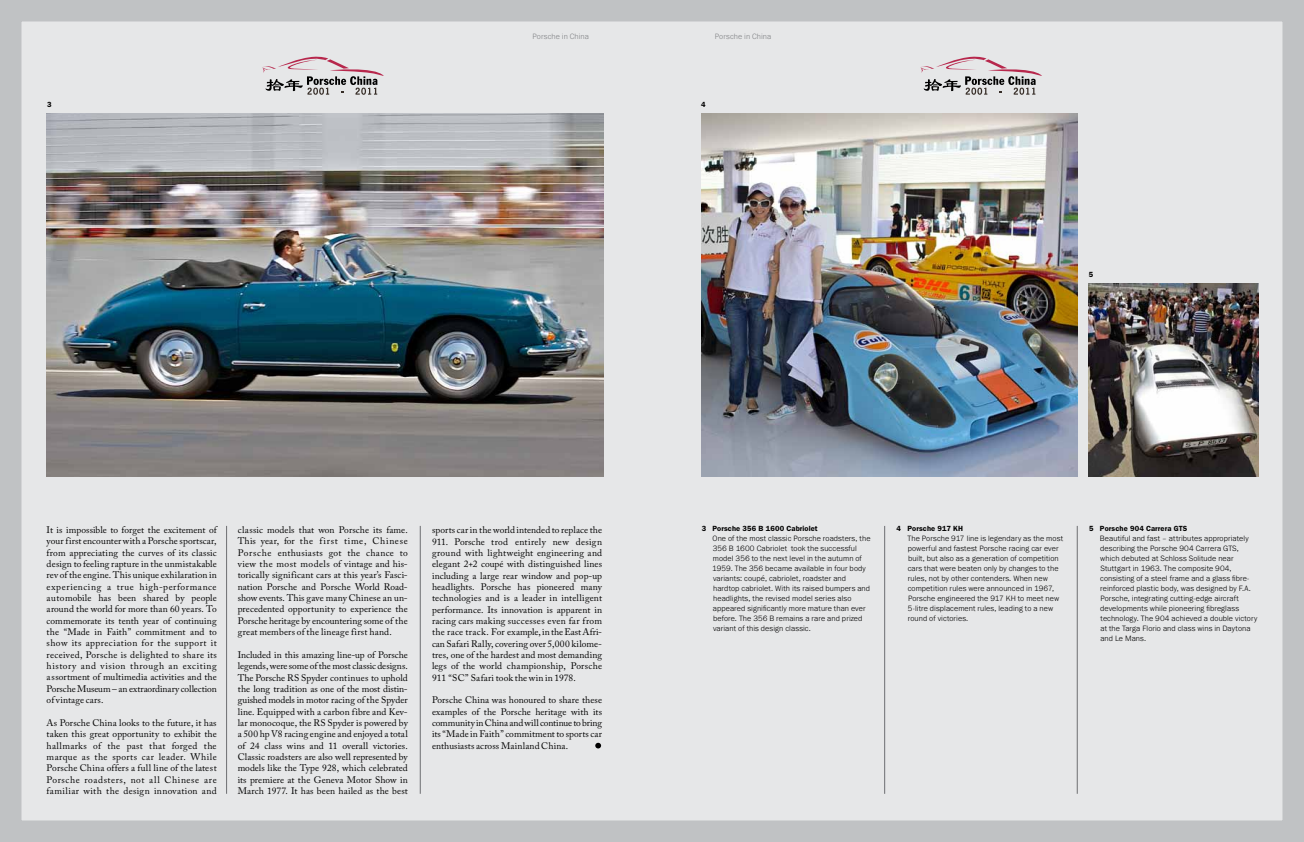
<style>
.page{position:relative;width:1304px;height:842px;background:#fff}
.page>*{position:absolute;margin:0;border:0;box-sizing:border-box;transform-origin:0 0}
.t1{font:9.5px/11.3px "Adobe Caslon Pro";letter-spacing:.015em;color:#000;text-align:justify}
.t2{font:300 8px/10px "Franklin Gothic URW";letter-spacing:.01em;color:#000}
.t3{font:300 8px "Franklin Gothic URW";letter-spacing:.01em;color:#808285}
.t4{font:600 7.5px "ITC Franklin Gothic Std";letter-spacing:.015em;color:#000}
</style>
<div class="page">
<img style="left:0;top:0;width:1304px;height:842px">
<svg style="left:262px;top:56px;width:122px;height:39px;background:#c9c1c4"></svg>
<svg style="left:920px;top:56px;width:122px;height:39px;background:#c9c1c4"></svg>
<svg style="left:595px;top:743px;width:6px;height:5px"></svg>
<hr style="left:226px;top:526px;width:1px;height:268px;background:#6d6e71">
<hr style="left:420px;top:526px;width:1px;height:268px;background:#6d6e71">
<hr style="left:884px;top:526px;width:1px;height:268px;background:#6d6e71">
<hr style="left:1077px;top:526px;width:1px;height:268px;background:#6d6e71">
<p class="t3" style="left:533px;top:32px;width:58px">Porsche in China</p>
<p class="t3" style="left:715px;top:32px;width:58px">Porsche in China</p>
<p class="t4" style="left:47px;top:100px;width:6px">3</p>
<p class="t4" style="left:701px;top:100px;width:6px">4</p>
<p class="t4" style="left:1089px;top:270px;width:6px">5</p>
<p class="t1" style="left:47px;top:524px;width:172px">It is impossible to forget the excitement of your first encounter with a Porsche sportscar, from appreciating the curves of its classic design to feeling rapture in the unmistakable rev of the engine. This unique exhilaration in experiencing a true high-performance automobile has been shared by people around the world for more than 60 years. To commemorate its tenth year of continuing the “Made in Faith” commitment and to show its appreciation for the support it received, Porsche is delighted to share its history and vision through an exciting assortment of multimedia activities and the Porsche Museum – an extraordinary collection of vintage cars.</p>
<p class="t1" style="left:47px;top:717px;width:172px">As Porsche China looks to the future, it has taken this great opportunity to exhibit the hallmarks of the past that forged the marque as the sports car leader. While Porsche China offers a full line of the latest Porsche roadsters, not all Chinese are familiar with the design innovation and</p>
<p class="t1" style="left:238px;top:524px;width:172px">classic models that won Porsche its fame.<br>This year, for the first time, Chinese Porsche enthusiasts got the chance to view the most models of vintage and his&shy;torically significant cars at this year’s Fasci&shy;nation Porsche and Porsche World Road&shy;show events. This gave many Chinese an un&shy;precedented opportunity to experience the Porsche heritage by encountering some of the great members of the lineage first hand.</p>
<p class="t1" style="left:238px;top:649px;width:172px">Included in this amazing line-up of Porsche legends, were some of the most classic designs.<br>The Porsche RS Spyder continues to uphold the long tradition as one of the most distin&shy;guished models in motor racing of the Spyder line. Equipped with a carbon fibre and Kev&shy;lar monocoque, the RS Spyder is powered by a 500 hp V8 racing engine and enjoyed a total of 24 class wins and 11 overall victories.<br>Classic roadsters are also well represented by models like the Type 928, which celebrated its premiere at the Geneva Motor Show in March 1977. It has been hailed as the best</p>
<p class="t1" style="left:432px;top:524px;width:172px">sports car in the world intended to replace the 911. Porsche trod entirely new design ground with lightweight engineering and elegant 2+2 coupé with distinguished lines including a large rear window and pop-up headlights. Porsche has pioneered many technologies and is a leader in intelligent performance. Its innovation is apparent in racing cars making successes even far from the race track. For example, in the East Afri&shy;can Safari Rally, covering over 5,000 kilome&shy;tres, one of the hardest and most demanding legs of the world championship, Porsche 911 “SC” Safari took the win in 1978.</p>
<p class="t1" style="left:432px;top:694px;width:172px">Porsche China was honoured to share these examples of the Porsche heritage with its community in China and will continue to bring its “Made in Faith” commitment to sports car enthusiasts across Mainland China.</p>
<p class="t4" style="left:702px;top:524px;width:118px">3 Porsche 356 B 1600 Cabriolet</p>
<p class="t2" style="left:712px;top:533px;width:160px">One of the most classic Porsche roadsters, the 356 B 1600 Cabriolet took the successful model 356 to the next level in the autumn of 1959. The 356 became available in four body variants: coupé, cabriolet, roadster and hardtop cabriolet. With its raised bumpers and headlights, the revised model series also appeared significantly more mature than ever before. The 356 B remains a rare and prized variant of this design classic.</p>
<p class="t4" style="left:896px;top:524px;width:67px">4 Porsche 917 KH</p>
<p class="t2" style="left:907px;top:534px;width:157px">The Porsche 917 line is legendary as the most powerful and fastest Porsche racing car ever built, but also as a generation of competition cars that were beaten only by changes to the rules, not by other contenders. When new competition rules were announced in 1967, Porsche engineered the 917 KH to meet new 5-litre displacement rules, leading to a new round of victories.</p>
<p class="t4" style="left:1089px;top:524px;width:90px">5 Porsche 904 Carrera GTS</p>
<p class="t2" style="left:1100px;top:533px;width:159px">Beautiful and fast – attributes appropriately describing the Porsche 904 Carrera GTS, which debuted at Schloss Solitude near Stuttgart in 1963. The composite 904, consisting of a steel frame and a glass fibre&shy;reinforced plastic body, was designed by F.A.<br>Porsche, integrating cutting-edge aircraft developments while pioneering fibreglass technology. The 904 achieved a double victory at the Targa Florio and class wins in Daytona and Le Mans.</p>
</div>
